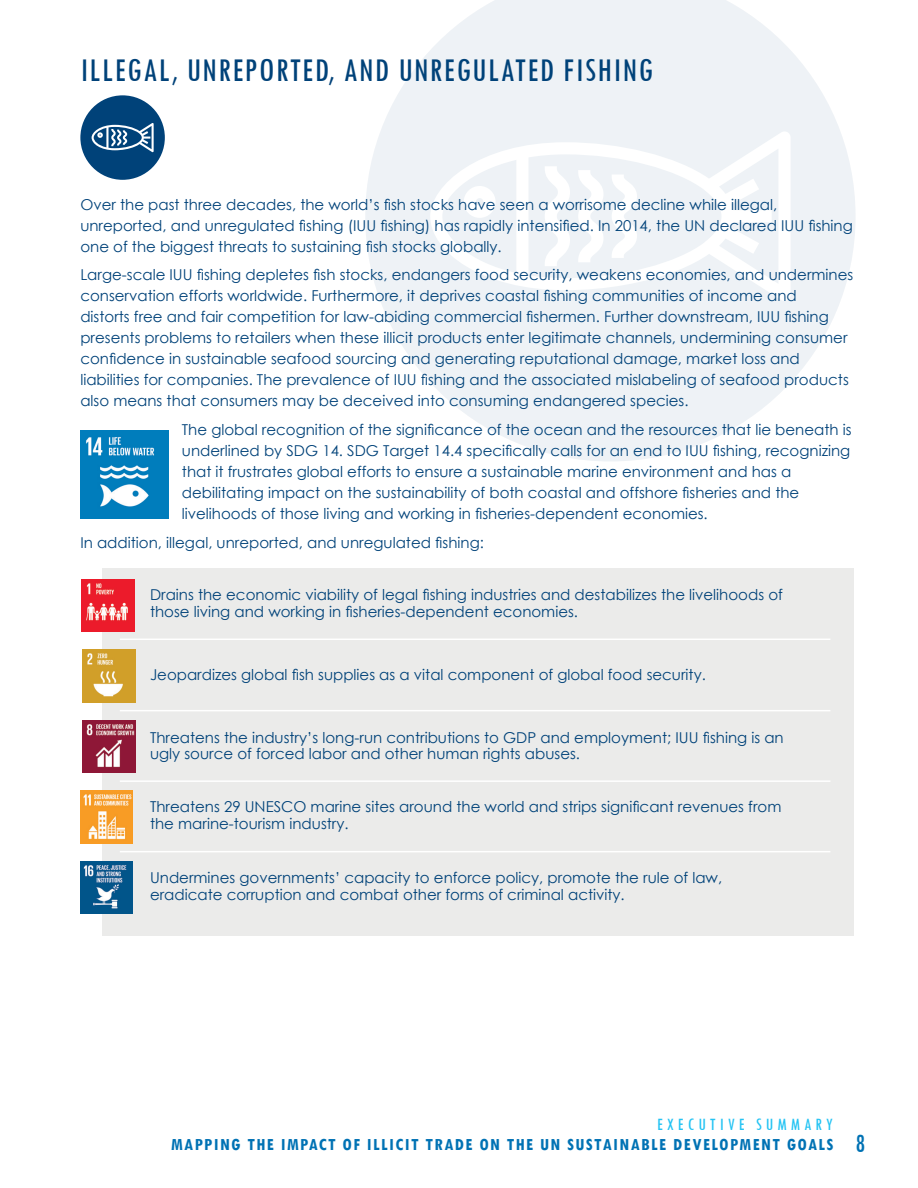
<style>
.page{position:relative;width:918px;height:1188px;background:#fff}
.page>*{position:absolute;margin:0;border:0;box-sizing:border-box;transform-origin:0 0}
.t1{font:condensed 34.5px "Tw Cen";letter-spacing:.04em;color:#004279}
.t2{font:condensed 27px "Tw Cen";color:#0072b4}
.t3{font:700 condensed 18px "Tw Cen";letter-spacing:.08em;color:#0072b4}
.t4{font:condensed 18px "Tw Cen";letter-spacing:.225em;color:#24c3f3}
.t5{font:15px/21px "Century Gothic";color:#004279}
</style>
<div class="page">
<div style="left:80px;top:95px;width:85px;height:85px;background:#004279;border-radius:50%"></div>
<svg style="left:92px;top:123px;width:62px;height:29px"></svg>
<svg style="left:365px;top:0;width:490px;height:461px;fill:#eef2f6"></svg>
<svg style="left:430px;top:131px;width:361px;height:170px;fill:#eef2f6"></svg>
<svg style="left:464px;top:186px;width:32px;height:32px"></svg>
<svg style="left:545px;top:166px;width:25px;height:100px"></svg>
<svg style="left:578px;top:170px;width:26px;height:92px"></svg>
<svg style="left:612px;top:174px;width:25px;height:84px"></svg>
<div style="left:103px;top:568px;width:751px;height:367px;background:#ebebea"></div>
<img style="left:80px;top:430px;width:88px;height:88px">
<img style="left:82px;top:579px;width:52px;height:53px">
<img style="left:83px;top:650px;width:52px;height:52px">
<img style="left:83px;top:720px;width:52px;height:53px">
<img style="left:80px;top:791px;width:53px;height:52px">
<img style="left:80px;top:861px;width:53px;height:53px">
<hr style="left:120px;top:639px;width:710px;height:1px;background:#fff">
<hr style="left:120px;top:710px;width:710px;height:1px;background:#fff">
<hr style="left:120px;top:780px;width:710px;height:2px;background:#fff">
<hr style="left:120px;top:851px;width:710px;height:1px;background:#fff">
<h1 class="t1" style="left:80px;top:49px;width:574px">ILLEGAL, UNREPORTED, AND UNREGULATED FISHING</h1>
<p class="t5" style="left:80px;top:194px;width:774px">Over the past three decades, the world’s fish stocks have seen a worrisome decline while illegal, unreported, and unregulated fishing (IUU fishing) has rapidly intensified. In 2014, the UN declared IUU fishing one of the biggest threats to sustaining fish stocks globally.</p>
<p class="t5" style="left:80px;top:264px;width:774px">Large-scale IUU fishing depletes fish stocks, endangers food security, weakens economies, and undermines conservation efforts worldwide. Furthermore, it deprives coastal fishing communities of income and<br>distorts free and fair competition for law-abiding commercial fishermen. Further downstream, IUU fishing presents problems to retailers when these illicit products enter legitimate channels, undermining consumer confidence in sustainable seafood sourcing and generating reputational damage, market loss and liabilities for companies. The prevalence of IUU fishing and the associated mislabeling of seafood products also means that consumers may be deceived into consuming endangered species.</p>
<p class="t5" style="left:182px;top:419px;width:671px">The global recognition of the significance of the ocean and the resources that lie beneath is underlined by SDG 14. SDG Target 14.4 specifically calls for an end to IUU fishing, recognizing that it frustrates global efforts to ensure a sustainable marine environment and has a debilitating impact on the sustainability of both coastal and offshore fisheries and the livelihoods of those living and working in fisheries-dependent economies.</p>
<p class="t5" style="left:80px;top:531px;width:405px">In addition, illegal, unreported, and unregulated fishing:</p>
<p class="t5" style="left:150px;top:586px;width:634px;line-height:16.8px">Drains the economic viability of legal fishing industries and destabilizes the livelihoods of those living and working in fisheries-dependent economies.</p>
<p class="t5" style="left:150px;top:664px;width:557px">Jeopardizes global fish supplies as a vital component of global food security.</p>
<p class="t5" style="left:150px;top:728px;width:635px;line-height:16.8px">Threatens the industry’s long-run contributions to GDP and employment; IUU fishing is an ugly source of forced labor and other human rights abuses.</p>
<p class="t5" style="left:150px;top:798px;width:633px;line-height:16.8px">Threatens 29 UNESCO marine sites around the world and strips significant revenues from the marine-tourism industry.</p>
<p class="t5" style="left:150px;top:869px;width:574px;line-height:16.8px">Undermines governments’ capacity to enforce policy, promote the rule of law, eradicate corruption and combat other forms of criminal activity.</p>
<p class="t4" style="left:657px;top:1113px;width:177px">EXECUTIVE SUMMARY</p>
<p class="t3" style="left:171px;top:1134px;width:664px">MAPPING THE IMPACT OF ILLICIT TRADE ON THE UN SUSTAINABLE DEVELOPMENT GOALS</p>
<h2 class="t2" style="left:856px;top:1127px;width:11px">8</h2>
</div>
